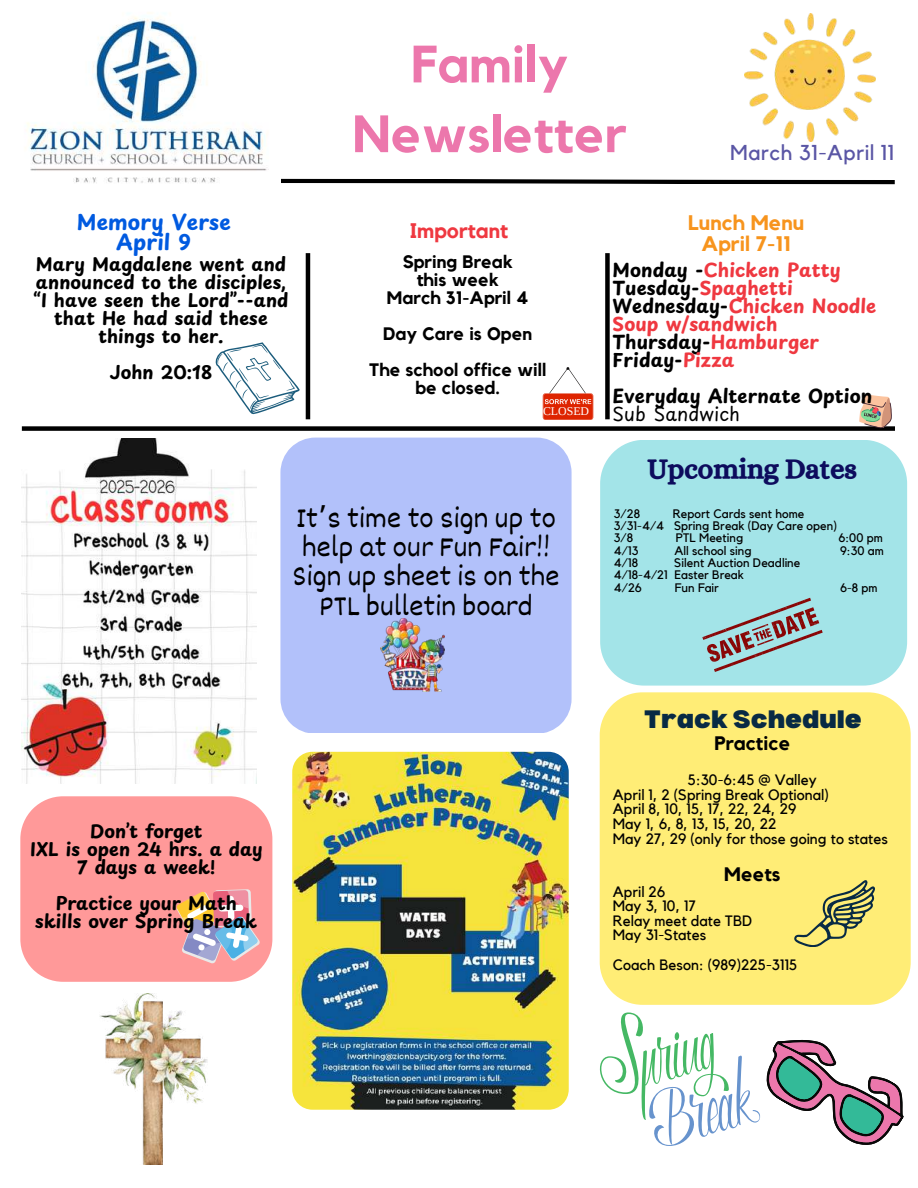
<style>
.page{position:relative;width:918px;height:1188px;background:#fff}
.page>*{position:absolute;margin:0;border:0;box-sizing:border-box;transform-origin:0 0}
.t1{font:700 51.9px/69.8px "Kollektif";letter-spacing:.005em;color:#ec77ac;text-align:center}
.t2{font:30px/29.2px "Dekko";letter-spacing:.005em;color:#000;text-align:center}
.t3{font:28.2px "CA Generated";color:#0d0c5d}
.t4{font:900 24.75px "Bernoru";color:#082a44}
.t5{font:21.45px "Kollektif";letter-spacing:.025em;color:#5a56a5}
.t6{font:700 21px/20.2px "Kollektif";letter-spacing:.005em;color:#f7941d;text-align:center}
.t7{font:700 21px "Playpen Sans";letter-spacing:.005em;color:#005ae0}
.t8{font:700 21px "Kollektif";letter-spacing:.005em;color:#ef3840}
.t9{font:700 19.5px "Kollektif";letter-spacing:.005em;color:#000}
.t10{font:700 18.6px/18px "Playpen Sans";letter-spacing:.005em;color:#ef3840}
.t11{font:700 18.6px "Playpen Sans";letter-spacing:.005em;color:#000}
.t12{font:18.6px "Playpen Sans";letter-spacing:.005em;color:#000}
.t13{font:700 18px/18px "Playpen Sans";letter-spacing:.005em;color:#000;text-align:center}
.t14{font:700 18px/18px "Kollektif";letter-spacing:.005em;color:#000;text-align:center}
.t15{font:15px/14.7px "Kollektif";letter-spacing:.005em;color:#000}
.t16{font:12.3px/12.3px "Kollektif";letter-spacing:.005em;color:#000}
.t17{font:11.85px "Liberation Serif";color:#fff}
.s1{font-family:"Noto Sans Gurmukhi"}
.s2{color:#000}
</style>
<div class="page">
<svg style="left:281px;top:178px;width:614px;height:6px"></svg>
<div style="left:22px;top:426px;width:873px;height:5px;background:#000"></div>
<img style="left:27px;top:17px;width:242px;height:166px">
<hr style="left:306px;top:253px;width:4px;height:166px;background:#000">
<div style="left:605px;top:253px;width:5px;height:166px;background:#000"></div>
<div style="left:280px;top:438px;width:292px;height:295px;background:#b2c1fa"></div>
<div style="left:600px;top:440px;width:307px;height:246px;background:#a3e4e8"></div>
<svg style="left:859px;top:394px;width:33px;height:34px"></svg>
<svg style="left:215px;top:342px;width:85px;height:72px"></svg>
<div style="left:600px;top:692px;width:311px;height:313px;background:#ffed76"></div>
<svg style="left:794px;top:879px;width:82px;height:68px;background:#cbc46b"></svg>
<img style="left:380px;top:618px;width:64px;height:74px">
<img style="left:292px;top:752px;width:277px;height:358px;border-radius:20px">
<img style="left:22px;top:439px;width:235px;height:344px">
<svg style="left:599px;top:1012px;width:305px;height:134px"></svg>
<img style="left:744px;top:14px;width:132px;height:127px">
<div style="left:20px;top:796px;width:252px;height:186px;background:#f99"></div>
<svg style="left:176px;top:889px;width:85px;height:75px;background:#d8afaf"></svg>
<img style="left:100px;top:994px;width:108px;height:171px">
<svg style="left:543px;top:367px;width:50px;height:53px"></svg>
<svg style="left:702px;top:598px;width:121px;height:74px;background:#9db8bb"></svg>
<h1 class="t1" style="left:353px;top:32px;width:275px">Family<br>Newsletter</h1>
<h3 class="t5" style="left:730px;top:143px;width:166px">March 31-April 11</h3>
<h3 class="t7" style="left:77px;top:205px;width:155px">Memory Verse</h3>
<h3 class="t8" style="left:410px;top:221px;width:100px">Important</h3>
<h3 class="t7" style="left:117px;top:225px;width:76px">April 9</h3>
<p class="t14" style="left:387px;top:254px;width:143px">Spring Break this week<br>March 31-April 4</p>
<p class="t14" style="left:369px;top:317px;width:178px;line-height:36px">Day Care is Open<br>The school office will</p>
<p class="t14" style="left:415px;top:380px;width:86px">be closed.</p>
<p class="t13" style="left:34px;top:254px;width:256px">Mary Magdalene went and announced to the disciples, “I have seen the Lord”--and that He had said these things to her.</p>
<p class="t13" style="left:110px;top:362px;width:104px">John 20:18</p>
<p class="t17" style="left:543px;top:404px;width:48px">CLOSED</p>
<h2 class="t2" style="left:293px;top:502px;width:268px">It<span class="s1">’</span>s time to sign up to help at our Fun Fair!!<br>Sign up sheet is on the<br>PTL bulletin board</h2>
<h3 class="t6" style="left:688px;top:214px;width:117px">Lunch Menu<br>April 7-11</h3>
<p class="t10" style="left:613px;top:260px;width:265px"><span class="s2">Monday -</span>Chicken Patty<br><span class="s2">Tuesday-</span>Spaghetti<br><span class="s2">Wednesday-</span>Chicken Noodle<br>Soup w/sandwich<br><span class="s2">Thursday-</span>Hamburger<br><span class="s2">Friday-</span>Pizza</p>
<p class="t11" style="left:613px;top:381px;width:261px">Everyday Alternate Option</p>
<p class="t12" style="left:613px;top:399px;width:129px">Sub Sandwich</p>
<h3 class="t3" style="left:648px;top:452px;width:211px">Upcoming Dates</h3>
<p class="t16" style="left:614px;top:508px;width:28px">3/28</p>
<p class="t16" style="left:614px;top:508px;width:225px;text-indent:59px">Report Cards sent home<br>3/31-4/4 Spring Break (Day Care open)<br>3/8</p>
<p class="t16" style="left:676px;top:532px;width:69px">PTL Meeting</p>
<p class="t16" style="left:838px;top:532px;width:46px">6:00 pm</p>
<p class="t16" style="left:614px;top:545px;width:26px">4/13</p>
<p class="t16" style="left:675px;top:545px;width:79px">All school sing</p>
<p class="t16" style="left:840px;top:545px;width:45px">9:30 am</p>
<p class="t16" style="left:614px;top:557px;width:26px">4/18</p>
<p class="t16" style="left:614px;top:557px;width:188px;text-indent:60px">Silent Auction Deadline<br>4/18-4/21 Easter Break<br>4/26</p>
<p class="t16" style="left:675px;top:582px;width:46px">Fun Fair</p>
<p class="t16" style="left:840px;top:582px;width:39px">6-8 pm</p>
<p class="t13" style="left:30px;top:822px;width:234px">Don’t forget<br>IXL is open 24 hrs. a day<br>7 days a week!</p>
<p class="t13" style="left:35px;top:894px;width:224px">Practice your Math skills over Spring Break</p>
<h3 class="t4" style="left:644px;top:705px;width:220px">Track Schedule</h3>
<h3 class="t9" style="left:715px;top:735px;width:77px">Practice</h3>
<p class="t15" style="left:613px;top:773px;width:277px;text-indent:75px">5:30-6:45 @ Valley<br>April 1, 2 (Spring Break Optional)<br>April 8, 10, 15, 17, 22, 24, 29<br>May 1, 6, 8, 13, 15, 20, 22<br>May 27, 29 (only for those going to states</p>
<h3 class="t9" style="left:724px;top:865px;width:58px">Meets</h3>
<p class="t15" style="left:613px;top:885px;width:141px">April 26<br>May 3, 10, 17<br>Relay meet date TBD<br>May 31-States</p>
<p class="t15" style="left:613px;top:958px;width:186px">Coach Beson: (989)225-3115</p>
</div>
